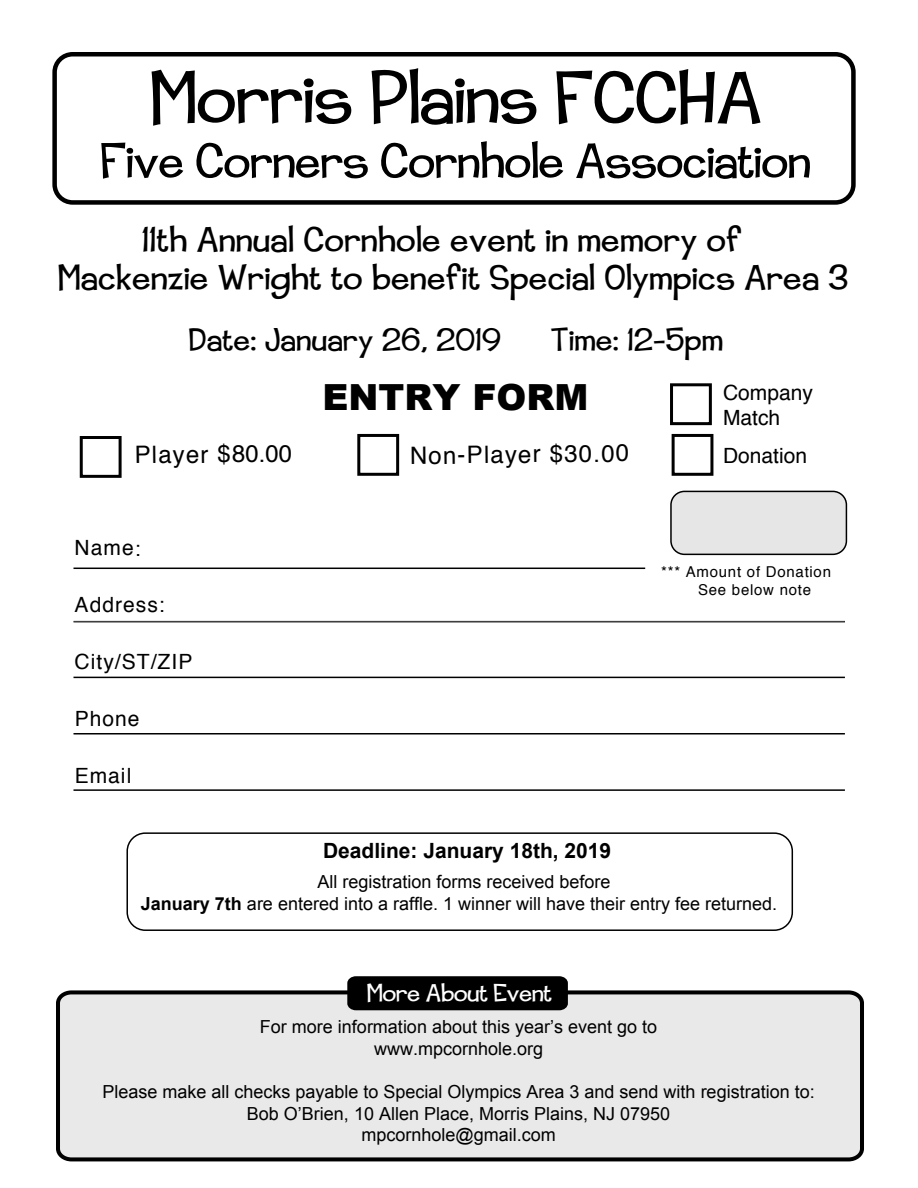
<style>
.page{position:relative;width:918px;height:1188px;background:#fff}
.page>*{position:absolute;margin:0;border:0;box-sizing:border-box;transform-origin:0 0}
.t1{font:300 77.25px "Coop";color:#000}
.t2{font:300 51.9px "Coop";color:#000}
.t3{font:300 37.2px/38.5px "Coop";letter-spacing:.02em;color:#000;text-align:center}
.t4{font:900 36px "Arial";color:#000}
.t5{font:300 33.6px "Coop";letter-spacing:.02em;color:#000}
.t6{font:300 26.25px "Coop";color:#fff}
.t7{font:24px "Helvetica";color:#000}
.t8{font:21px "Helvetica";letter-spacing:.05em;color:#000}
.t9{font:700 21px "Arial";color:#000}
.t10{font:21px/25.2px "Helvetica";color:#000}
.t11{font:18px/21.6px "Arial";color:#000;text-align:center}
.t12{font:15px/18px "Helvetica";letter-spacing:.05em;color:#000}
.s1{font-weight:700}
</style>
<div class="page">
<hr style="left:73px;top:568px;width:572px;height:1px;background:#000">
<hr style="left:73px;top:621px;width:772px;height:1px;background:#000">
<hr style="left:73px;top:789px;width:772px;height:2px;background:#000">
<hr style="left:73px;top:677px;width:772px;height:1px;background:#000">
<hr style="left:73px;top:733px;width:772px;height:2px;background:#000">
<div style="left:357px;top:434px;width:42px;height:42px;background:#fff;border:3px solid #000"></div>
<div style="left:672px;top:434px;width:41px;height:42px;background:#fff;border:3px solid #000"></div>
<div style="left:671px;top:491px;width:175px;height:63px;background:#e6e6e6;border-radius:14px"></div>
<div style="left:670px;top:491px;width:177px;height:64px;border:2px solid #000;border-radius:14px"></div>
<div style="left:56px;top:990px;width:808px;height:172px;background:#e9e9ea"></div>
<div style="left:347px;top:976px;width:221px;height:34px;background:#000"></div>
<div style="left:80px;top:436px;width:42px;height:42px;background:#fff;border:3px solid #000"></div>
<div style="left:126px;top:832px;width:667px;height:99px;border:2px solid #000;border-radius:18px"></div>
<div style="left:52px;top:52px;width:804px;height:153px;border:4px solid #000;border-radius:18px"></div>
<div style="left:670px;top:383px;width:42px;height:42px;border:3px solid #000"></div>
<h1 class="t1" style="left:150px;top:58px;width:613px">Morris Plains FCCHA</h1>
<h2 class="t2" style="left:100px;top:134px;width:712px">Five Corners Cornhole Association</h2>
<h3 class="t3" style="left:58px;top:222px;width:792px">11th Annual Cornhole event in memory of<br>Mackenzie Wright to benefit Special Olympics Area 3</h3>
<h3 class="t5" style="left:189px;top:322px;width:314px">Date: January 26, 2019</h3>
<h3 class="t5" style="left:551px;top:322px;width:174px">Time: 12-5pm</h3>
<h3 class="t7" style="left:134px;top:437px;width:159px;rotate:-1deg">Player $80.00</h3>
<p class="t8" style="left:75px;top:531px;width:68px">Name:</p>
<p class="t8" style="left:75px;top:588px;width:92px">Address:</p>
<p class="t8" style="left:75px;top:645px;width:119px">City/ST/ZIP</p>
<p class="t8" style="left:75px;top:702px;width:66px">Phone</p>
<p class="t8" style="left:75px;top:759px;width:58px">Email</p>
<h3 class="t4" style="left:323px;top:371px;width:267px">ENTRY FORM</h3>
<h3 class="t7" style="left:410px;top:438px;width:221px;rotate:-1deg">Non-Player $30.00</h3>
<p class="t10" style="left:723px;top:380px;width:91px">Company<br>Match</p>
<p class="t10" style="left:723px;top:444px;width:86px">Donation</p>
<p class="t12" style="left:698px;top:563px;width:134px;text-indent:-37px">*** Amount of Donation<br>See below note</p>
<p class="t9" style="left:323px;top:836px;width:290px">Deadline: January 18th, 2019</p>
<p class="t11" style="left:141px;top:871px;width:638px">All registration forms received before<br><span class="s1">January 7th</span> are entered into a raffle. 1 winner will have their entry fee returned.</p>
<h3 class="t6" style="left:367px;top:980px;width:187px">More About Event</h3>
<p class="t11" style="left:260px;top:1016px;width:399px">For more information about this year’s event go to www.mpcornhole.org</p>
<p class="t11" style="left:102px;top:1081px;width:714px">Please make all checks payable to Special Olympics Area 3 and send with registration to:<br>Bob O’Brien, 10 Allen Place, Morris Plains, NJ 07950<br>mpcornhole@gmail.com</p>
</div>
